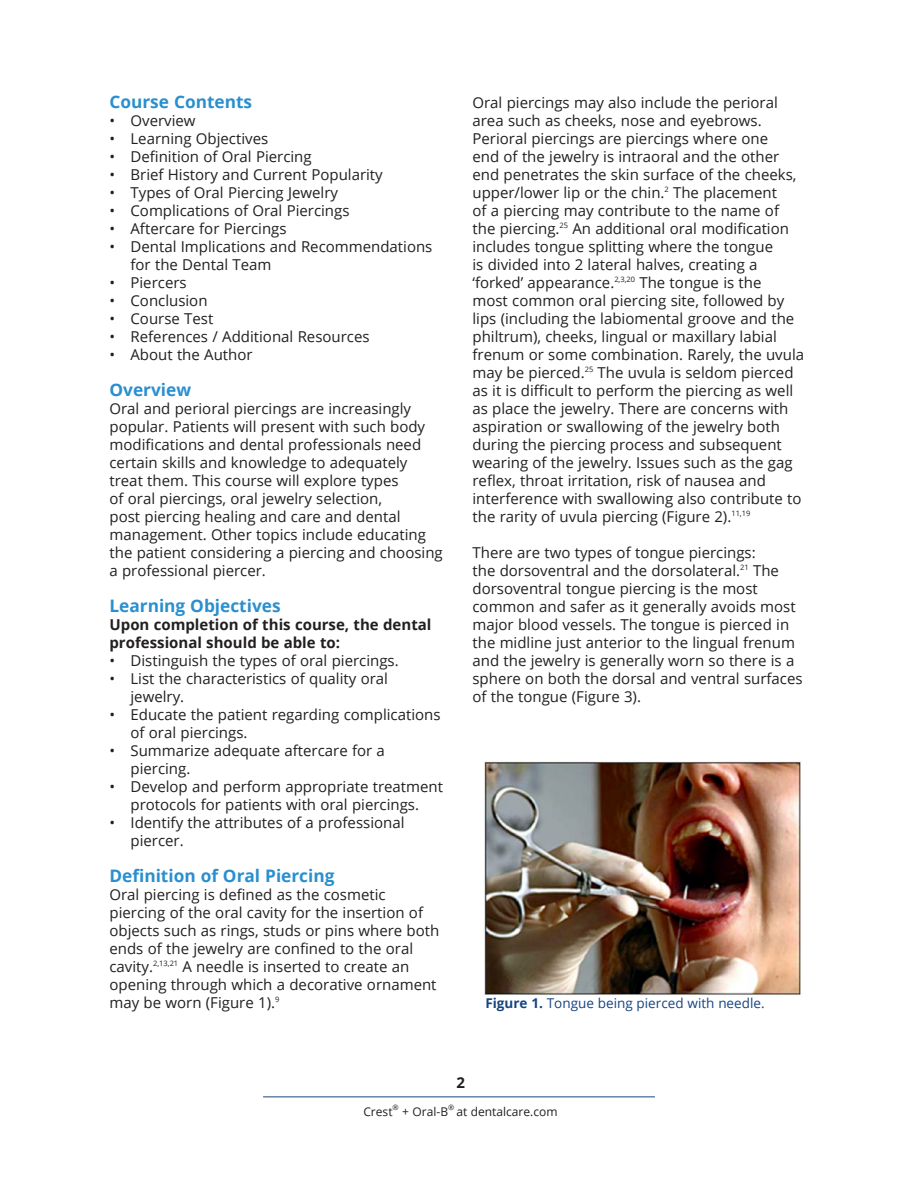
<style>
.page{position:relative;width:918px;height:1188px;background:#fff}
.page>*{position:absolute;margin:0;border:0;box-sizing:border-box;transform-origin:0 0}
.t1{font:700 17.25px "Open Sans";color:#298fce}
.t2{font:15px/18px "Open Sans";color:#231f20}
.t3{font:700 15px/18px "Open Sans";color:#231f20}
.t4{font:13.5px "Open Sans";color:#164481}
.t5{font:12px "Open Sans";color:#231f20}
.t6{font:7.5px "Open Sans";color:#231f20}
.s1{font-weight:700}
</style>
<div class="page">
<hr style="left:263px;top:1096px;width:392px;height:1px;background:#164481">
<img style="left:483px;top:761px;width:318px;height:234px">
<p class="t1" style="left:110px;top:90px;width:144px">Course Contents</p>
<p class="t2" style="left:110px;top:111px;width:88px">• Overview</p>
<p class="t2" style="left:110px;top:129px;width:160px">• Learning Objectives</p>
<p class="t2" style="left:110px;top:147px;width:204px">• Definition of Oral Piercing</p>
<p class="t2" style="left:110px;top:165px;width:275px">• Brief History and Current Popularity</p>
<p class="t2" style="left:110px;top:183px;width:230px">• Types of Oral Piercing Jewelry</p>
<p class="t2" style="left:110px;top:201px;width:242px">• Complications of Oral Piercings</p>
<p class="t2" style="left:110px;top:219px;width:179px">• Aftercare for Piercings</p>
<p class="t2" style="left:130px;top:237px;width:303px;text-indent:-21px">• Dental Implications and Recommendations for the Dental Team</p>
<p class="t2" style="left:110px;top:273px;width:79px">• Piercers</p>
<p class="t2" style="left:110px;top:291px;width:100px">• Conclusion</p>
<p class="t2" style="left:110px;top:309px;width:105px">• Course Test</p>
<p class="t2" style="left:110px;top:327px;width:262px">• References / Additional Resources</p>
<p class="t2" style="left:110px;top:345px;width:145px">• About the Author</p>
<p class="t1" style="left:110px;top:378px;width:83px">Overview</p>
<p class="t2" style="left:110px;top:399px;width:335px">Oral and perioral piercings are increasingly popular. Patients will present with such body modifications and dental professionals need certain skills and knowledge to adequately treat them. This course will explore types<br>of oral piercings, oral jewelry selection,<br>post piercing healing and care and dental management. Other topics include educating the patient considering a piercing and choosing a professional piercer.</p>
<p class="t1" style="left:110px;top:594px;width:173px">Learning Objectives</p>
<p class="t3" style="left:110px;top:615px;width:324px">Upon completion of this course, the dental professional should be able to:</p>
<p class="t2" style="left:110px;top:651px;width:291px">• Distinguish the types of oral piercings.</p>
<p class="t2" style="left:130px;top:669px;width:259px;text-indent:-21px">• List the characteristics of quality oral jewelry.</p>
<p class="t2" style="left:130px;top:705px;width:312px;text-indent:-21px">• Educate the patient regarding complications of oral piercings.</p>
<p class="t2" style="left:130px;top:741px;width:256px;text-indent:-21px">• Summarize adequate aftercare for a piercing.</p>
<p class="t2" style="left:110px;top:777px;width:335px;text-align:center">• Develop and perform appropriate treatment protocols for patients with oral piercings.</p>
<p class="t2" style="left:130px;top:813px;width:276px;text-indent:-21px">• Identify the attributes of a professional piercer.</p>
<p class="t1" style="left:110px;top:864px;width:226px">Definition of Oral Piercing</p>
<p class="t2" style="left:110px;top:885px;width:331px">Oral piercing is defined as the cosmetic piercing of the oral cavity for the insertion of objects such as rings, studs or pins where both ends of the jewelry are confined to the oral cavity.<sup>2,13,21</sup> A needle is inserted to create an opening through which a decorative ornament may be worn (Figure 1).<sup>9</sup></p>
<p class="t2" style="left:472px;top:93px;width:333px">Oral piercings may also include the perioral area such as cheeks, nose and eyebrows.<br>Perioral piercings are piercings where one<br>end of the jewelry is intraoral and the other end penetrates the skin surface of the cheeks, upper/lower lip or the chin.<sup>2</sup> The placement<br>of a piercing may contribute to the name of the piercing.<sup>25</sup> An additional oral modification includes tongue splitting where the tongue<br>is divided into 2 lateral halves, creating a ‘forked’ appearance.<sup>2,3,20</sup> The tongue is the<br>most common oral piercing site, followed by lips (including the labiomental groove and the philtrum), cheeks, lingual or maxillary labial frenum or some combination. Rarely, the uvula may be pierced.<sup>25</sup> The uvula is seldom pierced as it is difficult to perform the piercing as well as place the jewelry. There are concerns with aspiration or swallowing of the jewelry both during the piercing process and subsequent wearing of the jewelry. Issues such as the gag reflex, throat irritation, risk of nausea and interference with swallowing also contribute to the rarity of uvula piercing (Figure 2).<sup>11,19</sup></p>
<p class="t2" style="left:472px;top:543px;width:332px">There are two types of tongue piercings:<br>the dorsoventral and the dorsolateral.<sup>21</sup> The dorsoventral tongue piercing is the most common and safer as it generally avoids most major blood vessels. The tongue is pierced in the midline just anterior to the lingual frenum and the jewelry is generally worn so there is a sphere on both the dorsal and ventral surfaces of the tongue (Figure 3).</p>
<p class="t4" style="left:485px;top:994px;width:281px"><span class="s1">Figure 1.</span> Tongue being pierced with needle.</p>
<p class="t3" style="left:456px;top:1073px;width:10px">2</p>
<p class="t5" style="left:363px;top:1103px;width:31px">Crest</p>
<p class="t6" style="left:393px;top:1102px;width:8px">®</p>
<p class="t5" style="left:402px;top:1103px;width:47px">+ Oral-B</p>
<p class="t6" style="left:448px;top:1102px;width:8px">®</p>
<p class="t5" style="left:457px;top:1103px;width:103px">at dentalcare.com</p>
</div>
